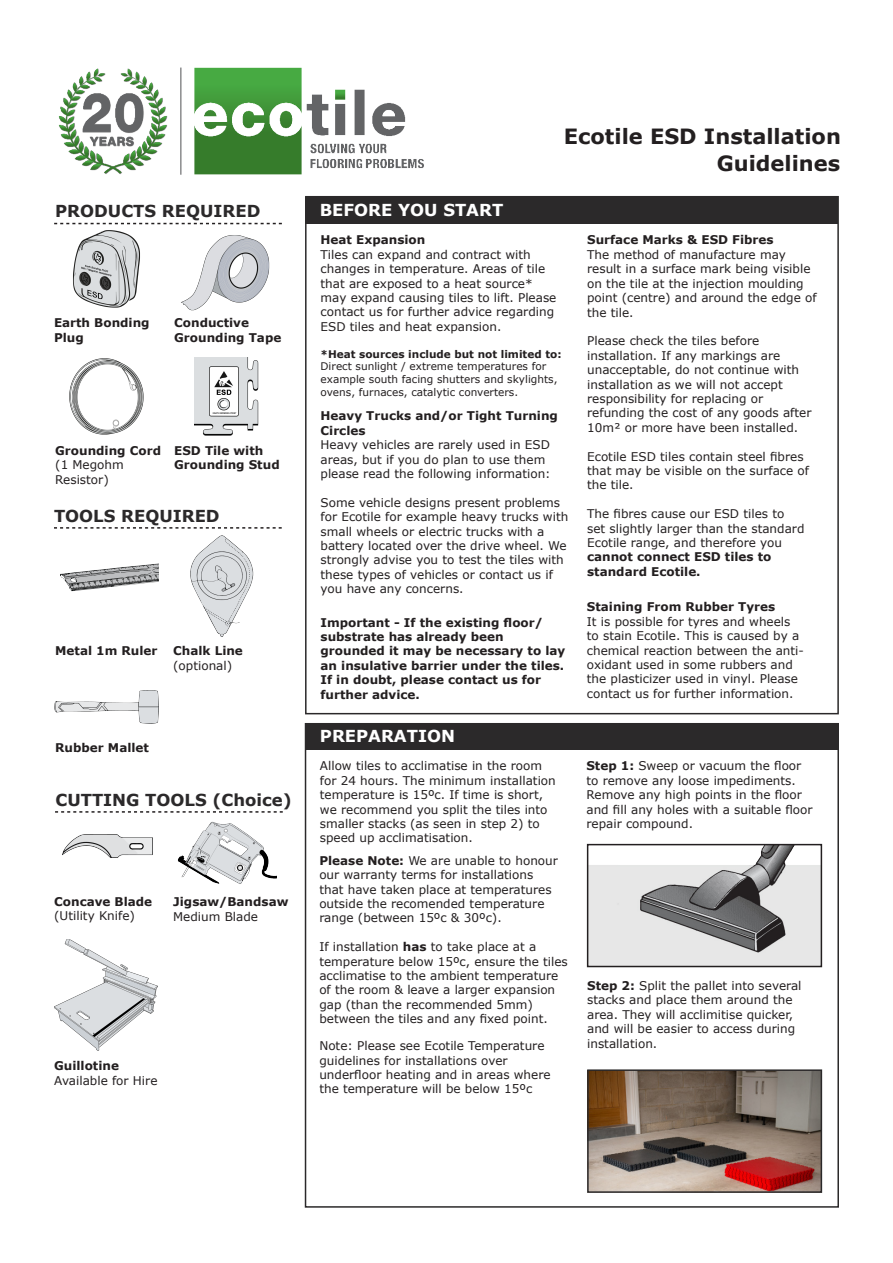
<style>
.page{position:relative;width:893px;height:1263px;background:#fff}
.page>*{position:absolute;margin:0;border:0;box-sizing:border-box;transform-origin:0 0}
.t1{font:700 21px "Verdana";color:#231f20}
.t2{font:700 16.5px "Verdana";color:#2b292a}
.t3{font:700 16.5px "Verdana";color:#fff}
.t4{font:12px/14.4px "Verdana";color:#231f20}
.t5{font:700 12px/14.4px "Verdana";color:#231f20}
.t6{font:10.5px/12.6px "Verdana";color:#231f20}
.t7{font:700 10.5px "Verdana";color:#231f20}
.s1{font-weight:700}
</style>
<div class="page">
<svg style="left:54px;top:527px;width:228px;height:2px"></svg>
<img style="left:54px;top:691px;width:104px;height:32px">
<img style="left:190px;top:535px;width:64px;height:102px">
<img style="left:61px;top:563px;width:98px;height:29px">
<div style="left:305px;top:197px;width:533px;height:27px;background:#2b292a"></div>
<svg style="left:55px;top:811px;width:228px;height:2px"></svg>
<div style="left:305px;top:723px;width:533px;height:26px;background:#2b292a"></div>
<img style="left:590px;top:847px;width:229px;height:117px">
<div style="left:587px;top:844px;width:235px;height:123px;border:2px solid #231f20"></div>
<img style="left:590px;top:1072px;width:229px;height:118px">
<div style="left:587px;top:1069px;width:235px;height:124px;border:2px solid #2b292a"></div>
<svg style="left:54px;top:223px;width:228px;height:1px"></svg>
<img style="left:73px;top:230px;width:67px;height:78px">
<img style="left:181px;top:235px;width:88px;height:76px">
<img style="left:69px;top:358px;width:74px;height:77px">
<img style="left:194px;top:358px;width:65px;height:78px">
<img style="left:59px;top:67px;width:365px;height:108px">
<img style="left:62px;top:834px;width:91px;height:24px">
<img style="left:177px;top:821px;width:100px;height:63px">
<img style="left:54px;top:940px;width:103px;height:110px">
<p class="t2" style="left:55px;top:199px;width:207px">PRODUCTS REQUIRED</p>
<p class="t5" style="left:54px;top:315px;width:97px">Earth Bonding<br>Plug</p>
<p class="t5" style="left:174px;top:315px;width:109px">Conductive<br>Grounding Tape</p>
<p class="t5" style="left:55px;top:443px;width:107px">Grounding Cord</p>
<p class="t4" style="left:55px;top:458px;width:70px">(1 Megohm<br>Resistor)</p>
<p class="t5" style="left:174px;top:443px;width:107px">ESD Tile with<br>Grounding Stud</p>
<p class="t2" style="left:54px;top:504px;width:167px">TOOLS REQUIRED</p>
<p class="t5" style="left:55px;top:643px;width:104px">Metal 1m Ruler</p>
<p class="t5" style="left:173px;top:643px;width:71px">Chalk Line</p>
<p class="t4" style="left:173px;top:658px;width:61px">(optional)</p>
<p class="t5" style="left:55px;top:740px;width:95px">Rubber Mallet</p>
<p class="t2" style="left:55px;top:788px;width:238px">CUTTING TOOLS (Choice)</p>
<p class="t5" style="left:54px;top:894px;width:100px">Concave Blade</p>
<p class="t5" style="left:173px;top:894px;width:117px">Jigsaw/Bandsaw</p>
<p class="t4" style="left:54px;top:909px;width:82px">(Utility Knife)</p>
<p class="t4" style="left:173px;top:909px;width:86px">Medium Blade</p>
<p class="t5" style="left:54px;top:1058px;width:66px">Guillotine</p>
<p class="t4" style="left:54px;top:1073px;width:105px">Available for Hire</p>
<p class="t1" style="left:564px;top:121px;width:279px">Ecotile ESD Installation</p>
<p class="t3" style="left:320px;top:198px;width:185px">BEFORE YOU START</p>
<p class="t5" style="left:321px;top:232px;width:106px">Heat Expansion</p>
<p class="t4" style="left:321px;top:247px;width:237px">Tiles can expand and contract with changes in temperature. Areas of tile that are exposed to a heat source* may expand causing tiles to lift. Please contact us for further advice regarding ESD tiles and heat expansion.</p>
<p class="t7" style="left:321px;top:346px;width:242px">*Heat sources include but not limited to:</p>
<p class="t6" style="left:321px;top:360px;width:238px">Direct sunlight / extreme temperatures for example south facing shutters and skylights, ovens, furnaces, catalytic converters.</p>
<p class="t5" style="left:321px;top:408px;width:239px">Heavy Trucks and/or Tight Turning<br>Circles</p>
<p class="t4" style="left:321px;top:437px;width:232px">Heavy vehicles are rarely used in ESD areas, but if you do plan to use them please read the following information:</p>
<p class="t4" style="left:321px;top:495px;width:249px">Some vehicle designs present problems for Ecotile for example heavy trucks with small wheels or electric trucks with a battery located over the drive wheel. We strongly advise you to test the tiles with these types of vehicles or contact us if you have any concerns.</p>
<p class="t5" style="left:321px;top:615px;width:246px">Important - If the existing floor/ substrate has already been grounded it may be necessary to lay an insulative barrier under the tiles.<br>If in doubt, please contact us for further advice.</p>
<p class="t1" style="left:717px;top:148px;width:125px">Guidelines</p>
<p class="t5" style="left:587px;top:233px;width:188px">Surface Marks &amp; ESD Fibres</p>
<p class="t4" style="left:587px;top:247px;width:231px">The method of manufacture may result in a surface mark being visible on the tile at the injection moulding point (centre) and around the edge of the tile.</p>
<p class="t4" style="left:587px;top:334px;width:226px">Please check the tiles before installation. If any markings are unacceptable, do not continue with installation as we will not accept responsibility for replacing or refunding the cost of any goods after 10m² or more have been installed.</p>
<p class="t4" style="left:587px;top:449px;width:223px">Ecotile ESD tiles contain steel fibres that may be visible on the surface of the tile.</p>
<p class="t4" style="left:587px;top:506px;width:219px">The fibres cause our ESD tiles to set slightly larger than the standard<br>Ecotile range, and therefore you <span class="s1">cannot connect ESD tiles to standard Ecotile.</span></p>
<p class="t5" style="left:587px;top:600px;width:190px">Staining From Rubber Tyres</p>
<p class="t4" style="left:587px;top:614px;width:219px">It is possible for tyres and wheels to stain Ecotile. This is caused by a chemical reaction between the anti&shy;oxidant used in some rubbers and the plasticizer used in vinyl. Please contact us for further information.</p>
<p class="t3" style="left:320px;top:724px;width:137px">PREPARATION</p>
<p class="t4" style="left:320px;top:759px;width:237px">Allow tiles to acclimatise in the room for 24 hours. The minimum installation temperature is 15ºc. If time is short, we recommend you split the tiles into smaller stacks (as seen in step 2) to speed up acclimatisation.</p>
<p class="t4" style="left:586px;top:759px;width:228px"><span class="s1">Step 1:</span> Sweep or vacuum the floor to remove any loose impediments.<br>Remove any high points in the floor and fill any holes with a suitable floor repair compound.</p>
<p class="t4" style="left:319px;top:853px;width:240px"><span class="s1">Please Note:</span> We are unable to honour our warranty terms for installations that have taken place at temperatures outside the recomended temperature range (between 15ºc &amp; 30ºc).</p>
<p class="t4" style="left:319px;top:939px;width:250px">If installation <span class="s1">has</span> to take place at a temperature below 15ºc, ensure the tiles acclimatise to the ambient temperature of the room &amp; leave a larger expansion gap (than the recommended 5mm) between the tiles and any fixed point.</p>
<p class="t4" style="left:319px;top:1038px;width:233px">Note: Please see Ecotile Temperature guidelines for installations over underfloor heating and in areas where the temperature will be below 15ºc</p>
<p class="t4" style="left:587px;top:978px;width:216px"><span class="s1">Step 2:</span> Split the pallet into several stacks and place them around the area. They will acclimitise quicker, and will be easier to access during installation.</p>
</div>
